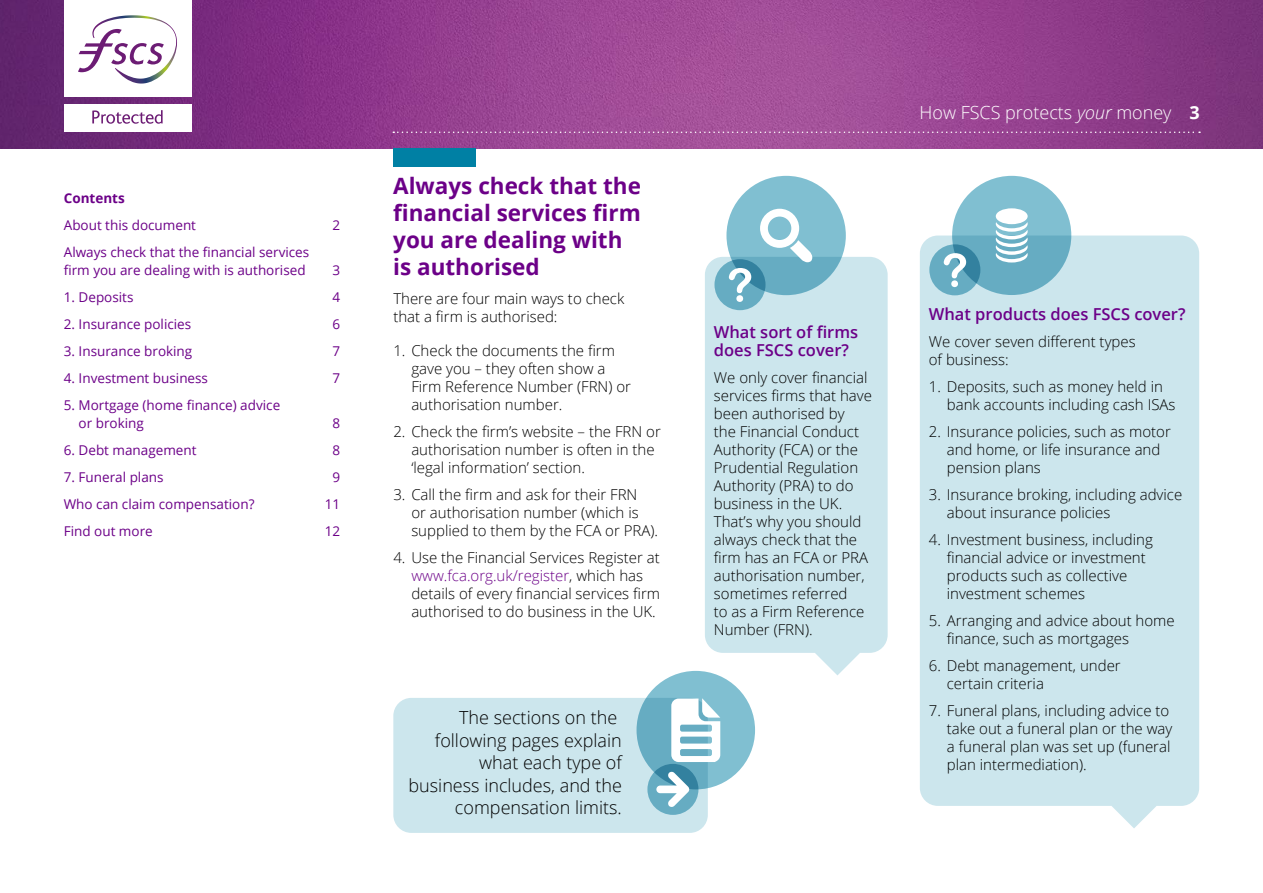
<style>
.page{position:relative;width:1263px;height:893px;background:#fff}
.page>*{position:absolute;margin:0;border:0;box-sizing:border-box;transform-origin:0 0}
.t1{font:700 22.5px/27px "Open Sans";color:#6c0088}
.t2{font:300 18px/22.5px "Open Sans";color:#000;text-align:right}
.t3{font:300 18px "Open Sans";color:#fff}
.t4{font:600 16.5px/18px "Open Sans";color:#6c0088}
.t5{font:300 15px/18px "Open Sans";color:#000}
.t6{font:13.5px/18px "Open Sans";color:#6c0088}
.t7{font:700 13.5px "Open Sans";color:#6c0088}
.s1{color:#6c0088}
.s2{font-style:italic}
.s3{font-weight:700}
</style>
<div class="page">
<img style="left:0;top:0;width:1263px;height:149px">
<div style="left:64px;top:0;width:127px;height:97px;background:#fff"></div>
<div style="left:64px;top:104px;width:127px;height:28px;background:#fff"></div>
<svg style="left:92px;top:110px;width:71px;height:14px"></svg>
<svg style="left:78px;top:15px;width:99px;height:69px"></svg>
<svg style="left:393px;top:132px;width:807px;height:1px"></svg>
<svg style="left:815px;top:653px;width:45px;height:22px"></svg>
<div style="left:393px;top:698px;width:315px;height:135px;background:#cce6ed;border-radius:18px"></div>
<div style="left:920px;top:236px;width:279px;height:570px;background:#cce6ed;border-radius:18px"></div>
<svg style="left:1112px;top:806px;width:44px;height:22px"></svg>
<div style="left:952px;top:176px;width:119px;height:119px;background:linear-gradient(to bottom,#88c4d5,#5fa7be);border-radius:50%"></div>
<div style="left:996px;top:208px;width:32px;height:16px;background:#fff;border-radius:50%"></div>
<svg style="left:996px;top:222px;width:32px;height:41px"></svg>
<svg style="left:636px;top:671px;width:119px;height:118px;background:#77b8cb"></svg>
<svg style="left:671px;top:698px;width:49px;height:64px"></svg>
<div style="left:705px;top:257px;width:183px;height:396px;background:#cce6ed;border-radius:18px"></div>
<div style="left:726px;top:176px;width:120px;height:119px;background:linear-gradient(to bottom,#8ac6d6,#67adc2);border-radius:50%"></div>
<svg style="left:760px;top:209px;width:52px;height:53px"></svg>
<svg style="left:714px;top:259px;width:51px;height:51px"></svg>
<svg style="left:729px;top:268px;width:22px;height:34px"></svg>
<div style="left:393px;top:149px;width:83px;height:18px;background:#0080a4"></div>
<svg style="left:929px;top:244px;width:51px;height:51px"></svg>
<svg style="left:944px;top:253px;width:22px;height:34px"></svg>
<svg style="left:647px;top:764px;width:51px;height:51px"></svg>
<svg style="left:656px;top:771px;width:33px;height:36px"></svg>
<p class="t7" style="left:64px;top:188px;width:63px">Contents</p>
<p class="t6" style="left:64px;top:216px;width:134px">About this document</p>
<p class="t6" style="left:332px;top:216px;width:9px">2</p>
<p class="t6" style="left:64px;top:243px;width:247px">Always check that the financial services firm you are dealing with is authorised</p>
<p class="t6" style="left:332px;top:261px;width:9px">3</p>
<p class="t6" style="left:64px;top:288px;width:71px">1. Deposits</p>
<p class="t6" style="left:332px;top:288px;width:9px">4</p>
<p class="t6" style="left:64px;top:315px;width:129px">2. Insurance policies</p>
<p class="t6" style="left:332px;top:315px;width:9px">6</p>
<p class="t6" style="left:64px;top:342px;width:130px">3. Insurance broking</p>
<p class="t6" style="left:332px;top:342px;width:9px">7</p>
<p class="t6" style="left:64px;top:369px;width:146px">4. Investment business</p>
<p class="t6" style="left:332px;top:369px;width:9px">7</p>
<p class="t6" style="left:79px;top:396px;width:203px;text-indent:-15px">5. Mortgage (home finance) advice or broking</p>
<p class="t6" style="left:332px;top:414px;width:9px">8</p>
<p class="t6" style="left:64px;top:441px;width:134px">6. Debt management</p>
<p class="t6" style="left:332px;top:441px;width:9px">8</p>
<p class="t6" style="left:64px;top:468px;width:101px">7. Funeral plans</p>
<p class="t6" style="left:332px;top:468px;width:9px">9</p>
<p class="t6" style="left:64px;top:495px;width:192px">Who can claim compensation?</p>
<p class="t6" style="left:325px;top:495px;width:17px">11</p>
<p class="t6" style="left:64px;top:522px;width:90px">Find out more</p>
<p class="t6" style="left:325px;top:522px;width:17px">12</p>
<h1 class="t1" style="left:393px;top:172px;width:249px">Always check that the financial services firm you are dealing with is authorised</h1>
<p class="t5" style="left:393px;top:289px;width:232px">There are four main ways to check that a firm is authorised:</p>
<p class="t5" style="left:411px;top:341px;width:221px;text-indent:-18px">1. Check the documents the firm gave you – they often show a<br>Firm Reference Number (FRN) or authorisation number.</p>
<p class="t5" style="left:411px;top:422px;width:251px;text-indent:-18px">2. Check the firm’s website – the FRN or authorisation number is often in the ‘legal information’ section.</p>
<p class="t5" style="left:411px;top:485px;width:248px;text-indent:-18px">3. Call the firm and ask for their FRN<br>or authorisation number (which is supplied to them by the FCA or PRA).</p>
<p class="t5" style="left:411px;top:548px;width:250px;text-indent:-18px">4. Use the Financial Services Register at <span class="s1">www.fca.org.uk/register</span>, which has details of every financial services firm authorised to do business in the UK.</p>
<p class="t2" style="left:409px;top:706px;width:215px">The sections on the following pages explain what each type of business includes, and the compensation limits.</p>
<p class="t3" style="left:919px;top:100px;width:282px">How FSCS protects <span class="s2">your</span> money <span class="s3">3</span></p>
<p class="t4" style="left:714px;top:322px;width:146px">What sort of firms does FSCS cover?</p>
<p class="t5" style="left:714px;top:368px;width:160px">We only cover financial services firms that have been authorised by<br>the Financial Conduct<br>Authority (FCA) or the<br>Prudential Regulation<br>Authority (PRA) to do business in the UK.<br>That’s why you should always check that the firm has an FCA or PRA authorisation number, sometimes referred<br>to as a Firm Reference<br>Number (FRN).</p>
<p class="t4" style="left:929px;top:304px;width:258px">What products does FSCS cover?</p>
<p class="t5" style="left:929px;top:332px;width:208px">We cover seven different types of business:</p>
<p class="t5" style="left:947px;top:377px;width:230px;text-indent:-18px">1. Deposits, such as money held in bank accounts including cash ISAs</p>
<p class="t5" style="left:947px;top:422px;width:225px;text-indent:-18px">2. Insurance policies, such as motor and home, or life insurance and pension plans</p>
<p class="t5" style="left:947px;top:485px;width:237px;text-indent:-18px">3. Insurance broking, including advice about insurance policies</p>
<p class="t5" style="left:947px;top:530px;width:207px;text-indent:-18px">4. Investment business, including financial advice or investment products such as collective investment schemes</p>
<p class="t5" style="left:947px;top:611px;width:229px;text-indent:-18px">5. Arranging and advice about home finance, such as mortgages</p>
<p class="t5" style="left:947px;top:656px;width:175px;text-indent:-18px">6. Debt management, under certain criteria</p>
<p class="t5" style="left:947px;top:701px;width:227px;text-indent:-18px">7. Funeral plans, including advice to take out a funeral plan or the way a funeral plan was set up (funeral plan intermediation).</p>
</div>
